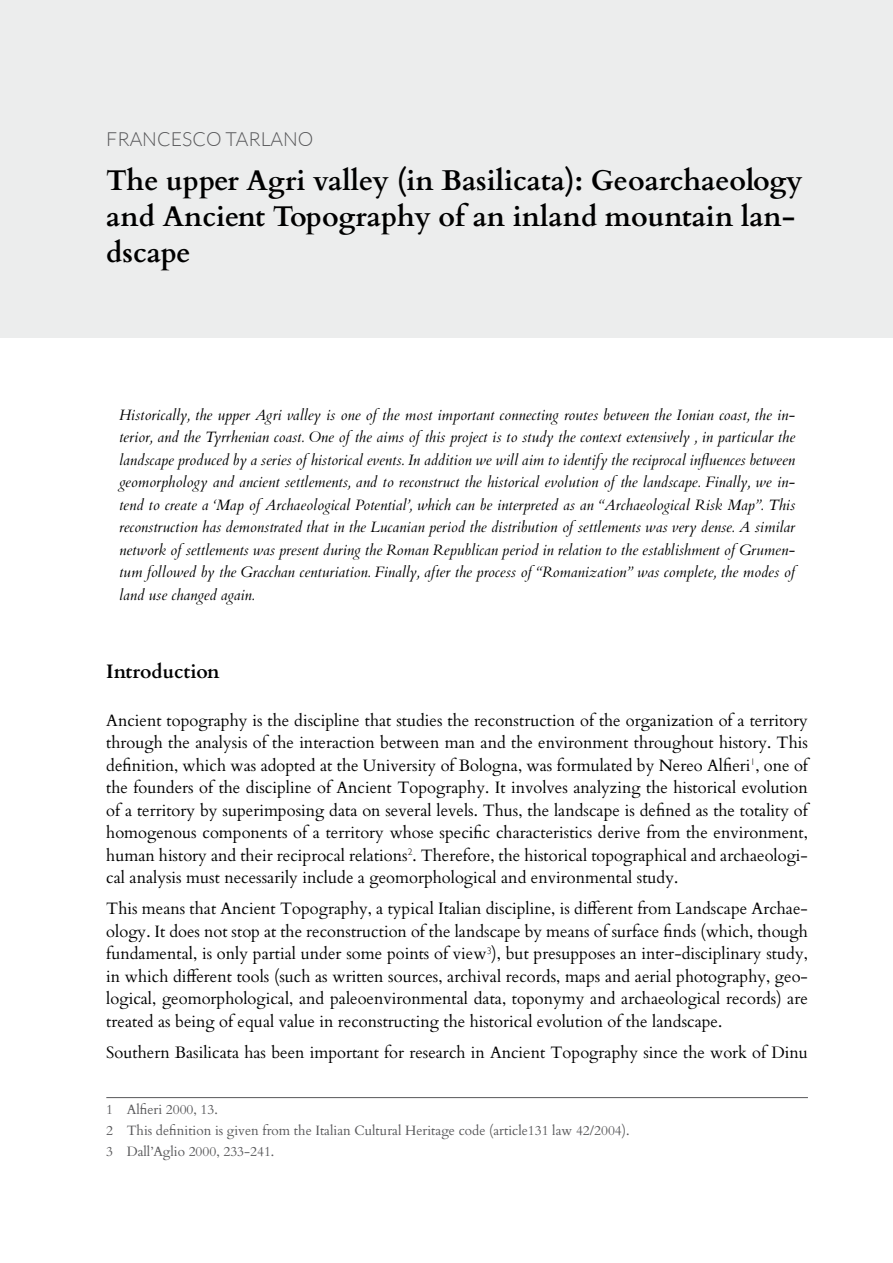
<style>
.page{position:relative;width:893px;height:1263px;background:#fff}
.page>*{position:absolute;margin:0;border:0;box-sizing:border-box;transform-origin:0 0}
.t1{font:700 28.5px/36px "Cardo";color:#000}
.t2{font:300 19.5px "Lato";color:#58585a}
.t3{font:700 19.5px "Cardo";color:#000}
.t4{font:16.5px/22.5px "Cardo";color:#000;text-align:justify}
.t5{font:italic 15px/22.5px "Cardo";color:#000;text-align:justify}
.t6{font:13.5px/20.7px "Cardo";color:#58585a}
</style>
<div class="page">
<div style="left:0;top:0;width:893px;height:338px;background:#eceded"></div>
<hr style="left:106px;top:1097px;width:702px;height:1px;background:#58585a">
<p class="t2" style="left:106px;top:128px;width:209px">FRANCESCO TARLANO</p>
<h1 class="t1" style="left:106px;top:161px;width:698px">The upper Agri valley (in Basilicata): Geoarchaeology and Ancient Topography of an inland mountain lan&shy;dscape</h1>
<p class="t5" style="left:119px;top:403px;width:678px">Historically, the upper Agri valley is one of the most important connecting routes between the Ionian coast, the in&shy;terior, and the Tyrrhenian coast. One of the aims of this project is to study the context extensively , in particular the landscape produced by a series of historical events. In addition we will aim to identify the reciprocal influences between geomorphology and ancient settlements, and to reconstruct the historical evolution of the landscape. Finally, we in&shy;tend to create a ‘Map of Archaeological Potential’, which can be interpreted as an “Archaeological Risk Map”. This reconstruction has demonstrated that in the Lucanian period the distribution of settlements was very dense. A similar network of settlements was present during the Roman Republican period in relation to the establishment of Grumen&shy;tum followed by the Gracchan centuriation. Finally, after the process of “Romanization” was complete, the modes of land use changed again.</p>
<p class="t3" style="left:106px;top:655px;width:115px">Introduction</p>
<p class="t4" style="left:106px;top:708px;width:703px">Ancient topography is the discipline that studies the reconstruction of the organization of a territory through the analysis of the interaction between man and the environment throughout history. This definition, which was adopted at the University of Bologna, was formulated by Nereo Alfieri<sup>1</sup>, one of the founders of the discipline of Ancient Topography. It involves analyzing the historical evolution of a territory by superimposing data on several levels. Thus, the landscape is defined as the totality of homogenous components of a territory whose specific characteristics derive from the environment, human history and their reciprocal relations<sup>2</sup>. Therefore, the historical topographical and archaeologi&shy;cal analysis must necessarily include a geomorphological and environmental study.</p>
<p class="t4" style="left:106px;top:896px;width:703px">This means that Ancient Topography, a typical Italian discipline, is different from Landscape Archae&shy;ology. It does not stop at the reconstruction of the landscape by means of surface finds (which, though fundamental, is only partial under some points of view<sup>3</sup>), but presupposes an inter-disciplinary study, in which different tools (such as written sources, archival records, maps and aerial photography, geo&shy;logical, geomorphological, and paleoenvironmental data, toponymy and archaeological records) are treated as being of equal value in reconstructing the historical evolution of the landscape.</p>
<p class="t4" style="left:106px;top:1040px;width:703px">Southern Basilicata has been important for research in Ancient Topography since the work of Dinu</p>
<p class="t6" style="left:106px;top:1098px;width:525px">1 Alfieri 2000, 13.<br>2 This definition is given from the Italian Cultural Heritage code (article131 law 42/2004).<br>3 Dall’Aglio 2000, 233-241.</p>
</div>
